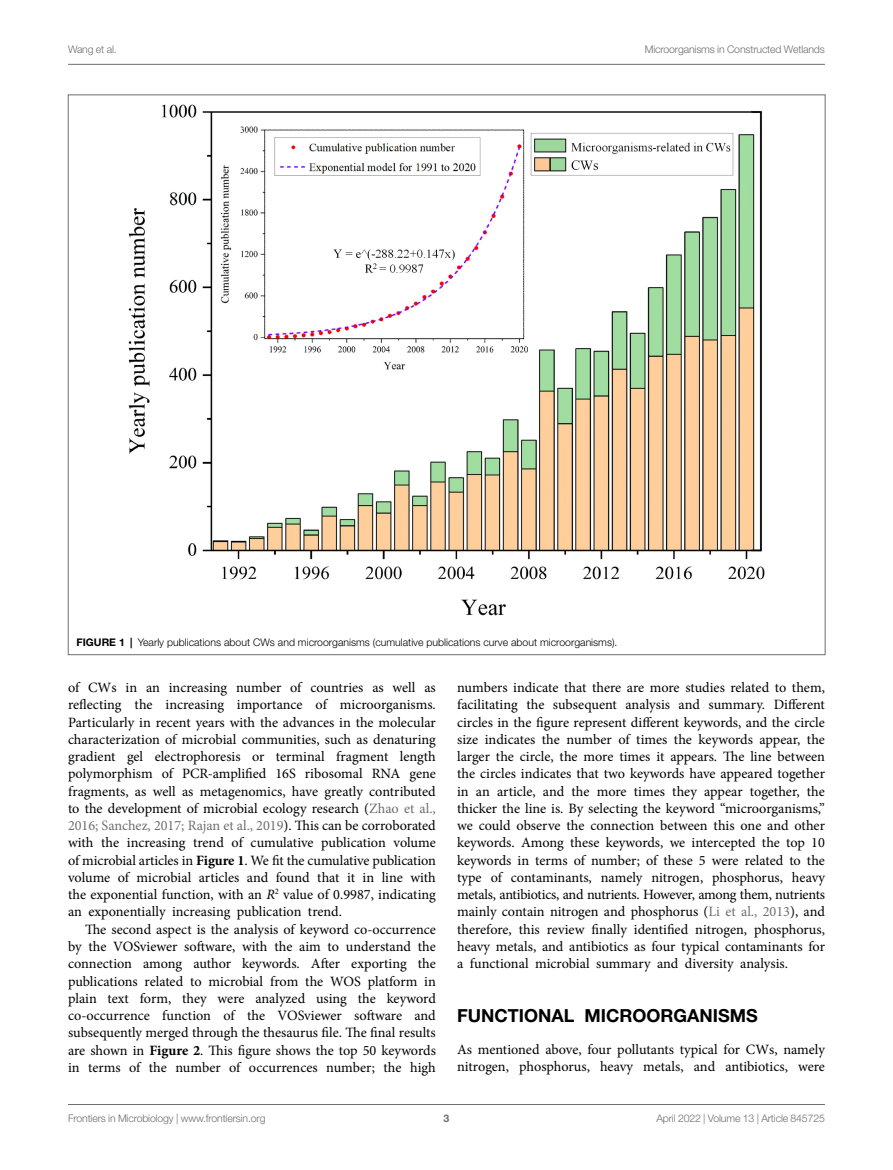
<style>
.page{position:relative;width:893px;height:1170px;background:#fff}
.page>*{position:absolute;margin:0;border:0;box-sizing:border-box;transform-origin:0 0}
.HEAD_1{font:700 18px "Helvetica Neue LT Std";color:#000}
.TEXT{font:14.25px/17.2px "Minion Pro";color:#000;text-align:justify}
.TEXT_FLUSH{font:14.25px/17.2px "Minion Pro";letter-spacing:-.005em;color:#000;text-align:justify}
.t1{font:300 10.5px "Helvetica Neue LT Std";letter-spacing:-.015em;color:#6d6e71}
.FIG_LEG{font:300 10.5px "Helvetica Neue LT Std";color:#000}
.t2{font:700 10.5px "Helvetica Neue LT Std";color:#6d6e71}
.s1{font-weight:700}
.s2{color:#6d6e71}
.s3{font-style:italic}
</style>
<div class="page">
<hr style="left:68px;top:64px;width:757px;height:1px;background:#6d6e71">
<hr style="left:68px;top:1104px;width:757px;height:1px;background:#6d6e71">
<img style="left:128px;top:104px;width:637px;height:512px">
<p class="t1" style="left:68px;top:42px;width:50px">Wang et al.</p>
<p class="t1" style="left:645px;top:42px;width:181px">Microorganisms in Constructed Wetlands</p>
<p class="FIG_LEG" style="left:77px;top:636px;width:542px"><span class="s1">FIGURE 1 |</span> Yearly publications about CWs and microorganisms (cumulative publications curve about microorganisms).</p>
<p class="TEXT_FLUSH" style="left:68px;top:679px;width:369px">of CWs in an increasing number of countries as well as reflecting the increasing importance of microorganisms.<br>Particularly in recent years with the advances in the molecular characterization of microbial communities, such as denaturing gradient gel electrophoresis or terminal fragment length polymorphism of PCR-amplified 16S ribosomal RNA gene fragments, as well as metagenomics, have greatly contributed to the development of microbial ecology research (<span class="s2">Zhao et al., 2016; Sanchez, 2017; Rajan et al., 2019</span>). This can be corroborated with the increasing trend of cumulative publication volume of microbial articles in <span class="s1">Figure 1</span>. We fit the cumulative publication volume of microbial articles and found that it in line with the exponential function, with an <span class="s3">R</span><sup>2</sup> value of 0.9987, indicating an exponentially increasing publication trend.</p>
<p class="TEXT" style="left:68px;top:920px;width:369px;text-indent:17px">The second aspect is the analysis of keyword co-occurrence by the VOSviewer software, with the aim to understand the connection among author keywords. After exporting the publications related to microbial from the WOS platform in plain text form, they were analyzed using the keyword co-occurrence function of the VOSviewer software and subsequently merged through the thesaurus file. The final results are shown in <span class="s1">Figure 2</span>. This figure shows the top 50 keywords in terms of the number of occurrences number; the high</p>
<p class="TEXT" style="left:457px;top:679px;width:369px">numbers indicate that there are more studies related to them, facilitating the subsequent analysis and summary. Different circles in the figure represent different keywords, and the circle size indicates the number of times the keywords appear, the larger the circle, the more times it appears. The line between the circles indicates that two keywords have appeared together in an article, and the more times they appear together, the thicker the line is. By selecting the keyword “microorganisms,” we could observe the connection between this one and other keywords. Among these keywords, we intercepted the top 10 keywords in terms of number; of these 5 were related to the type of contaminants, namely nitrogen, phosphorus, heavy metals, antibiotics, and nutrients. However, among them, nutrients mainly contain nitrogen and phosphorus (<span class="s2">Li et al., 2013</span>), and therefore, this review finally identified nitrogen, phosphorus, heavy metals, and antibiotics as four typical contaminants for a functional microbial summary and diversity analysis.</p>
<p class="HEAD_1" style="left:457px;top:1004px;width:302px">FUNCTIONAL MICROORGANISMS</p>
<p class="TEXT_FLUSH" style="left:457px;top:1040px;width:369px">As mentioned above, four pollutants typical for CWs, namely nitrogen, phosphorus, heavy metals, and antibiotics, were</p>
<p class="t1" style="left:68px;top:1111px;width:199px">Frontiers in Microbiology | www.frontiersin.org</p>
<p class="t2" style="left:444px;top:1111px;width:7px">3</p>
<p class="t1" style="left:656px;top:1111px;width:170px">April 2022 | Volume 13 | Article 845725</p>
</div>
